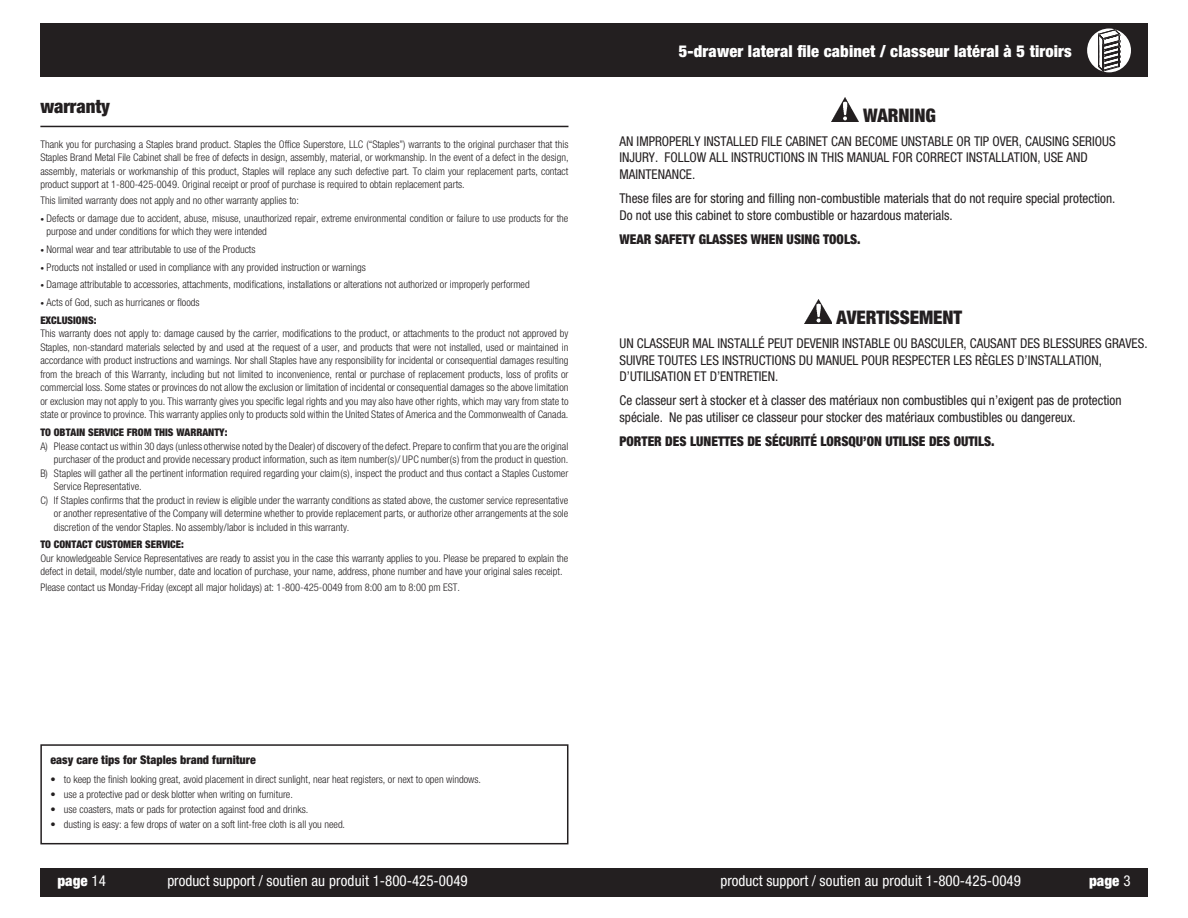
<style>
.page{position:relative;width:1188px;height:918px;background:#fff}
.page>*{position:absolute;margin:0;border:0;box-sizing:border-box;transform-origin:0 0}
.t1{font:900 condensed 18.75px "Helvetica Neue";letter-spacing:-.005em;color:#231f20}
.t2{font:900 condensed 16.5px "Helvetica Neue";letter-spacing:.01em;color:#fff}
.t3{font:condensed 15px "Helvetica Neue";color:#fff}
.t4{font:900 condensed 15px "Helvetica Neue";color:#fff}
.t5{font:condensed 13.5px/16.2px "Helvetica Neue";color:#231f20}
.t6{font:900 condensed 13.5px "Helvetica Neue";color:#231f20}
.t7{font:900 condensed 12px "Helvetica Neue";color:#231f20}
.t8{font:300 condensed 10.5px/13.5px "Helvetica Neue";color:#231f20}
.t9{font:900 condensed 10.5px "Helvetica Neue";color:#231f20}
.s1{font-size:7.5px}
.s2{font-weight:900}
.s3{font-weight:400}
</style>
<div class="page">
<img style="left:831px;top:98px;width:27px;height:24px">
<img style="left:805px;top:300px;width:27px;height:24px">
<div style="left:594px;top:23px;width:554px;height:54px;background:#231f20"></div>
<div style="left:1087px;top:28px;width:44px;height:44px;background:#fff;border-radius:50%"></div>
<div style="left:40px;top:868px;width:554px;height:28px;background:#231f20"></div>
<div style="left:594px;top:868px;width:554px;height:28px;background:#231f20"></div>
<div style="left:40px;top:23px;width:554px;height:54px;background:#231f20"></div>
<svg style="left:1098px;top:30px;width:22px;height:41px"></svg>
<hr style="left:40px;top:126px;width:528px;height:1px;background:#231f20">
<div style="left:40px;top:744px;width:528px;height:100px;border:2px solid #231f20"></div>
<h1 class="t1" style="left:40px;top:95px;width:71px">warranty</h1>
<p class="t8" style="left:40px;top:137px;width:530px;text-align:justify">Thank you for purchasing a Staples brand product. Staples the Office Superstore, LLC (“Staples”) warrants to the original purchaser that this Staples Brand Metal File Cabinet shall be free of defects in design, assembly, material, or workmanship. In the event of a defect in the design, assembly, materials or workmanship of this product, Staples will replace any such defective part. To claim your replacement parts, contact product support at 1-800-425-0049. Original receipt or proof of purchase is required to obtain replacement parts.</p>
<p class="t8" style="left:40px;top:193px;width:260px">This limited warranty does not apply and no other warranty applies to:</p>
<p class="t8" style="left:47px;top:211px;width:523px;text-indent:-6px"><span class="s1">•</span> Defects or damage due to accident, abuse, misuse, unauthorized repair, extreme environmental condition or failure to use products for the purpose and under conditions for which they were intended</p>
<p class="t8" style="left:40px;top:242px;width:217px"><span class="s1">•</span> Normal wear and tear attributable to use of the Products</p>
<p class="t8" style="left:40px;top:260px;width:327px"><span class="s1">•</span> Products not installed or used in compliance with any provided instruction or warnings</p>
<p class="t8" style="left:40px;top:278px;width:491px"><span class="s1">•</span> Damage attributable to accessories, attachments, modifications, installations or alterations not authorized or improperly performed</p>
<p class="t8" style="left:40px;top:293px;width:161px;line-height:17.7px"><span class="s1">•</span> Acts of God, such as hurricanes or floods<br><span class="s2">EXCLUSIONS:</span></p>
<p class="t8" style="left:40px;top:327px;width:530px;text-align:justify">This warranty does not apply to: damage caused by the carrier, modifications to the product, or attachments to the product not approved by Staples, non-standard materials selected by and used at the request of a user, and products that were not installed, used or maintained in accordance with product instructions and warnings. Nor shall Staples have any responsibility for incidental or consequential damages resulting from the breach of this Warranty, including but not limited to inconvenience, rental or purchase of replacement products, loss of profits or commercial loss. Some states or provinces do not allow the exclusion or limitation of incidental or consequential damages so the above limitation or exclusion may not apply to you. This warranty gives you specific legal rights and you may also have other rights, which may vary from state to state or province to province. This warranty applies only to products sold within the United States of America and the Commonwealth of Canada.</p>
<p class="t9" style="left:40px;top:426px;width:189px">TO OBTAIN SERVICE FROM THIS WARRANTY:</p>
<p class="t8" style="left:40px;top:439px;width:529px">A) Please contact us within 30 days (unless otherwise noted by the Dealer) of discovery of the defect. Prepare to confirm that you are the original</p>
<p class="t8" style="left:54px;top:453px;width:516px">purchaser of the product and provide necessary product information, such as item number(s)/ UPC number(s) from the product in question.</p>
<p class="t8" style="left:40px;top:466px;width:529px">B) Staples will gather all the pertinent information required regarding your claim(s), inspect the product and thus contact a Staples Customer</p>
<p class="t8" style="left:54px;top:480px;width:89px">Service Representative.</p>
<p class="t8" style="left:40px;top:493px;width:529px">C) If Staples confirms that the product in review is eligible under the warranty conditions as stated above, the customer service representative</p>
<p class="t8" style="left:54px;top:507px;width:516px">or another representative of the Company will determine whether to provide replacement parts, or authorize other arrangements at the sole</p>
<p class="t8" style="left:54px;top:520px;width:297px">discretion of the vendor Staples. No assembly/labor is included in this warranty.</p>
<p class="t9" style="left:40px;top:538px;width:145px">TO CONTACT CUSTOMER SERVICE:</p>
<p class="t8" style="left:40px;top:551px;width:530px">Our knowledgeable Service Representatives are ready to assist you in the case this warranty applies to you. Please be prepared to explain the defect in detail, model/style number, date and location of purchase, your name, address, phone number and have your original sales receipt.</p>
<p class="t8" style="left:40px;top:580px;width:421px">Please contact us Monday-Friday (except all major holidays) at: 1-800-425-0049 from 8:00 am to 8:00 pm EST.</p>
<h2 class="t2" style="left:679px;top:41px;width:395px">5-drawer lateral file cabinet / classeur latéral à 5 tiroirs</h2>
<h1 class="t1" style="left:863px;top:103px;width:74px">WARNING</h1>
<p class="t5" style="left:620px;top:133px;width:498px">AN IMPROPERLY INSTALLED FILE CABINET CAN BECOME UNSTABLE OR TIP OVER, CAUSING SERIOUS<br>INJURY. FOLLOW ALL INSTRUCTIONS IN THIS MANUAL FOR CORRECT INSTALLATION, USE AND<br>MAINTENANCE.</p>
<p class="t5" style="left:620px;top:190px;width:497px">These files are for storing and filling non-combustible materials that do not require special protection.<br>Do not use this cabinet to store combustible or hazardous materials.</p>
<p class="t6" style="left:620px;top:231px;width:243px">WEAR SAFETY GLASSES WHEN USING TOOLS.</p>
<h1 class="t1" style="left:837px;top:305px;width:21px">Avertissement</h1>
<p class="t5" style="left:620px;top:335px;width:530px">UN CLASSEUR MAL INSTALLÉ PEUT DEVENIR INSTABLE OU BASCULER, CAUSANT DES BLESSURES GRAVES.<br>SUIVRE TOUTES LES INSTRUCTIONS DU MANUEL POUR RESPECTER LES RÈGLES D’INSTALLATION,<br>D’UTILISATION ET D’ENTRETIEN.</p>
<p class="t5" style="left:620px;top:392px;width:504px">Ce classeur sert à stocker et à classer des matériaux non combustibles qui n’exigent pas de protection spéciale. Ne pas utiliser ce classeur pour stocker des matériaux combustibles ou dangereux.</p>
<p class="t6" style="left:620px;top:433px;width:377px">PORTER DES LUNETTES DE SÉCURITÉ LORSQU’ON UTILISE DES OUTILS.</p>
<p class="t7" style="left:50px;top:752px;width:207px">easy care tips for Staples brand furniture</p>
<p class="t8" style="left:50px;top:773px;width:432px">• to keep the finish looking great, avoid placement in direct sunlight, near heat registers, or next to open windows.</p>
<p class="t8" style="left:50px;top:788px;width:244px">• use a protective pad or desk blotter when writing on furniture.</p>
<p class="t8" style="left:50px;top:803px;width:259px">• use coasters, mats or pads for protection against food and drinks.</p>
<p class="t8" style="left:50px;top:818px;width:296px">• dusting is easy: a few drops of water on a soft lint-free cloth is all you need.</p>
<h3 class="t4" style="left:57px;top:872px;width:50px">page <span class="s3">14</span></h3>
<h3 class="t3" style="left:167px;top:872px;width:302px">product support / soutien au produit 1-800-425-0049</h3>
<h3 class="t3" style="left:721px;top:872px;width:302px">product support / soutien au produit 1-800-425-0049</h3>
<h3 class="t4" style="left:1089px;top:872px;width:43px">page <span class="s3">3</span></h3>
</div>
